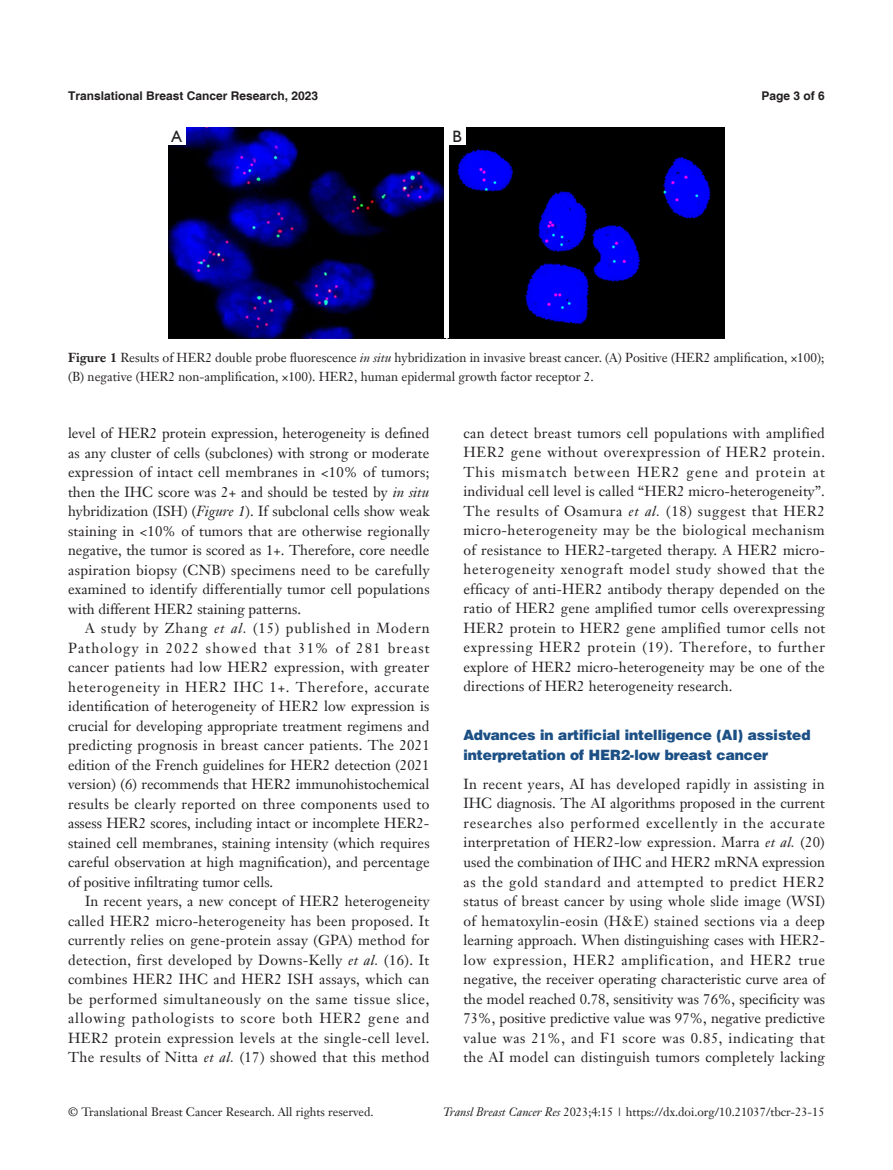
<style>
.page{position:relative;width:893px;height:1170px;background:#fff}
.page>*{position:absolute;margin:0;border:0;box-sizing:border-box;transform-origin:0 0}
.t1{font:16.5px "Humanist 521 BT";color:#231f20}
.t2{font:14.25px/19.5px "Janson Text LT";letter-spacing:.01em;color:#231f20;text-align:justify}
.t3{font:900 14.25px/19.5px "Helvetica";color:#1c5085}
.t4{font:12.75px/19.5px "Janson Text LT";color:#231f20}
.t5{font:12px "Janson Text LT";color:#231f20}
.t6{font:700 12px "Helvetica";color:#231f20}
.s1{font-weight:700}
.s2{font-style:italic}
</style>
<div class="page">
<img style="left:168px;top:128px;width:557px;height:210px">
<div style="left:444px;top:128px;width:5px;height:210px;background:#fff"></div>
<div style="left:168px;top:128px;width:17px;height:17px;background:#fff"></div>
<div style="left:449px;top:128px;width:17px;height:17px;background:#fff"></div>
<p class="t6" style="left:68px;top:88px;width:252px">Translational Breast Cancer Research, 2023</p>
<p class="t6" style="left:762px;top:88px;width:65px">Page 3 of 6</p>
<p class="t1" style="left:171px;top:126px;width:12px">A</p>
<p class="t1" style="left:452px;top:126px;width:11px">B</p>
<p class="t4" style="left:68px;top:347px;width:758px"><span class="s1">Figure 1</span> Results of HER2 double probe fluorescence <span class="s2">in situ</span> hybridization in invasive breast cancer. (A) Positive (HER2 amplification, ×100); (B) negative (HER2 non-amplification, ×100). HER2, human epidermal growth factor receptor 2.</p>
<p class="t2" style="left:68px;top:423px;width:363px">level of HER2 protein expression, heterogeneity is defined as any cluster of cells (subclones) with strong or moderate expression of intact cell membranes in &lt;10% of tumors; then the IHC score was 2+ and should be tested by <span class="s2">in situ </span>hybridization (ISH) (<span class="s2">Figure 1</span>). If subclonal cells show weak staining in &lt;10% of tumors that are otherwise regionally negative, the tumor is scored as 1+. Therefore, core needle aspiration biopsy (CNB) specimens need to be carefully examined to identify differentially tumor cell populations with different HER2 staining patterns.</p>
<p class="t2" style="left:68px;top:618px;width:363px;text-indent:17px">A study by Zhang <span class="s2">et al.</span> (15) published in Modern Pathology in 2022 showed that 31% of 281 breast cancer patients had low HER2 expression, with greater heterogeneity in HER2 IHC 1+. Therefore, accurate identification of heterogeneity of HER2 low expression is crucial for developing appropriate treatment regimens and predicting prognosis in breast cancer patients. The 2021 edition of the French guidelines for HER2 detection (2021 version) (6) recommends that HER2 immunohistochemical results be clearly reported on three components used to assess HER2 scores, including intact or incomplete HER2- stained cell membranes, staining intensity (which requires careful observation at high magnification), and percentage of positive infiltrating tumor cells.</p>
<p class="t2" style="left:68px;top:891px;width:363px;text-indent:17px">In recent years, a new concept of HER2 heterogeneity called HER2 micro-heterogeneity has been proposed. It currently relies on gene-protein assay (GPA) method for detection, first developed by Downs-Kelly <span class="s2">et al.</span> (16). It combines HER2 IHC and HER2 ISH assays, which can be performed simultaneously on the same tissue slice, allowing pathologists to score both HER2 gene and HER2 protein expression levels at the single-cell level.<br>The results of Nitta <span class="s2">et al.</span> (17) showed that this method</p>
<p class="t2" style="left:463px;top:423px;width:363px">can detect breast tumors cell populations with amplified HER2 gene without overexpression of HER2 protein.<br>This mismatch between HER2 gene and protein at individual cell level is called “HER2 micro-heterogeneity”.<br>The results of Osamura <span class="s2">et al.</span> (18) suggest that HER2 micro-heterogeneity may be the biological mechanism of resistance to HER2-targeted therapy. A HER2 micro&shy;heterogeneity xenograft model study showed that the efficacy of anti-HER2 antibody therapy depended on the ratio of HER2 gene amplified tumor cells overexpressing HER2 protein to HER2 gene amplified tumor cells not expressing HER2 protein (19). Therefore, to further explore of HER2 micro-heterogeneity may be one of the directions of HER2 heterogeneity research.</p>
<p class="t3" style="left:463px;top:725px;width:348px">Advances in artificial intelligence (AI) assisted interpretation of HER2-low breast cancer</p>
<p class="t2" style="left:463px;top:774px;width:363px">In recent years, AI has developed rapidly in assisting in IHC diagnosis. The AI algorithms proposed in the current researches also performed excellently in the accurate interpretation of HER2-low expression. Marra <span class="s2">et al.</span> (20) used the combination of IHC and HER2 mRNA expression as the gold standard and attempted to predict HER2 status of breast cancer by using whole slide image (WSI) of hematoxylin-eosin (H&amp;E) stained sections via a deep learning approach. When distinguishing cases with HER2- low expression, HER2 amplification, and HER2 true negative, the receiver operating characteristic curve area of the model reached 0.78, sensitivity was 76%, specificity was 73%, positive predictive value was 97%, negative predictive value was 21%, and F1 score was 0.85, indicating that the AI model can distinguish tumors completely lacking</p>
<p class="t5" style="left:68px;top:1104px;width:307px">© Translational Breast Cancer Research. All rights reserved.</p>
<p class="t5" style="left:443px;top:1104px;width:383px"><span class="s2">Transl Breast Cancer Res</span> 2023;4:15 | https://dx.doi.org/10.21037/tbcr-23-15</p>
</div>
